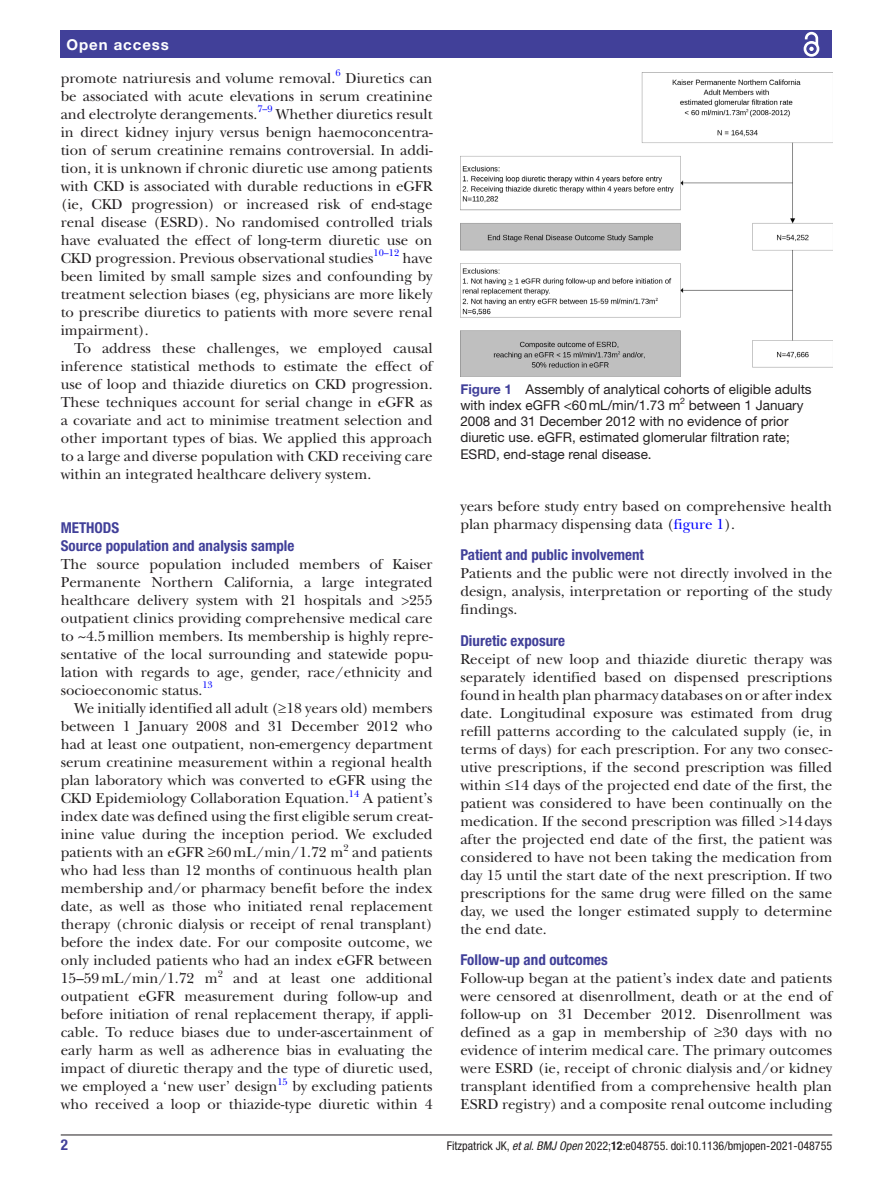
<style>
.page{position:relative;width:893px;height:1191px;background:#fff}
.page>*{position:absolute;margin:0;border:0;box-sizing:border-box;transform-origin:0 0}
.t1{font:15px/18px "New Baskerville";color:#231f20;text-align:justify}
.t2{font:700 condensed 15px/18px "Helvetica Neue LT Std";color:#414099}
.t3{font:700 15px "Helvetica Neue LT Std";letter-spacing:.065em;color:#fff}
.t4{font:13.5px/16.2px "Helvetica Neue LT Std";color:#231f20}
.t5{font:condensed 12px "Helvetica Neue LT Std";color:#231f20}
.t6{font:9.9px "New Baskerville";color:#00f}
.t7{font:9.9px "New Baskerville";color:#231f20}
.s1{font-weight:700;color:#414099}
.s2{color:#00f}
.s3{font-style:italic}
.s4{font-weight:700}
</style>
<div class="page">
<hr style="left:61px;top:1134px;width:771px;height:1px;background:#231f20">
<div style="left:61px;top:31px;width:771px;height:27px;background:#414099"></div>
<svg style="left:803px;top:31px;width:17px;height:26px"></svg>
<img style="left:460px;top:73px;width:372px;height:303px">
<p class="t3" style="left:66px;top:35px;width:104px">Open access</p>
<p class="t1" style="left:61px;top:69px;width:276px">promote natriuresis and volume removal.</p>
<p class="t6" style="left:335px;top:67px;width:7px">6</p>
<p class="t1" style="left:61px;top:69px;width:373px;text-indent:285px">Diuretics can be associated with acute elevations in serum creatinine and electrolyte derangements.</p>
<p class="t6" style="left:257px;top:103px;width:17px">7–9</p>
<p class="t1" style="left:61px;top:105px;width:373px;text-indent:215px">Whether diuretics result in direct kidney injury versus benign haemoconcentra&shy;tion of serum creatinine remains controversial. In addi&shy;tion, it is unknown if chronic diuretic use among patients with CKD is associated with durable reductions in eGFR (ie, CKD progression) or increased risk of end-stage renal disease (ESRD). No randomised controlled trials have evaluated the effect of long-term diuretic use on CKD progression. Previous observational studies</p>
<p class="t6" style="left:374px;top:247px;width:27px">10–12</p>
<p class="t1" style="left:61px;top:249px;width:373px;text-indent:342px">have been limited by small sample sizes and confounding by treatment selection biases (eg, physicians are more likely to prescribe diuretics to patients with more severe renal impairment).</p>
<p class="t1" style="left:61px;top:339px;width:373px;text-indent:13px">To address these challenges, we employed causal inference statistical methods to estimate the effect of use of loop and thiazide diuretics on CKD progression.<br>These techniques account for serial change in eGFR as a covariate and act to minimise treatment selection and other important types of bias. We applied this approach to a large and diverse population with CKD receiving care within an integrated healthcare delivery system.</p>
<p class="t2" style="left:61px;top:518px;width:235px">METHODS<br>Source population and analysis sample</p>
<p class="t1" style="left:61px;top:555px;width:373px">The source population included members of Kaiser Permanente Northern California, a large integrated healthcare delivery system with 21 hospitals and &gt;255 outpatient clinics providing comprehensive medical care to ~4.5million members. Its membership is highly repre&shy;sentative of the local surrounding and statewide popu&shy;lation with regards to age, gender, race/ethnicity and socioeconomic status.</p>
<p class="t6" style="left:202px;top:679px;width:12px">13</p>
<p class="t1" style="left:61px;top:699px;width:373px;text-indent:14px">We initially identified all adult (≥18 years old) members between 1 January 2008 and 31 December 2012 who had at least one outpatient, non-emergency department serum creatinine measurement within a regional health plan laboratory which was converted to eGFR using the CKD Epidemiology Collaboration Equation.</p>
<p class="t6" style="left:349px;top:787px;width:12px">14</p>
<p class="t1" style="left:61px;top:789px;width:373px;text-indent:302px">A patient’s index date was defined using the first eligible serum creat&shy;inine value during the inception period. We excluded patients with an eGFR ≥60mL/min/1.72 m<sup>2</sup> and patients who had less than 12 months of continuous health plan membership and/or pharmacy benefit before the index date, as well as those who initiated renal replacement therapy (chronic dialysis or receipt of renal transplant) before the index date. For our composite outcome, we only included patients who had an index eGFR between 15–59mL/min/1.72 m</p>
<p class="t7" style="left:218px;top:967px;width:7px">2</p>
<p class="t1" style="left:61px;top:969px;width:373px;text-indent:173px">and at least one additional outpatient eGFR measurement during follow-up and before initiation of renal replacement therapy, if appli&shy;cable. To reduce biases due to under-ascertainment of early harm as well as adherence bias in evaluating the impact of diuretic therapy and the type of diuretic used, we employed a ‘new user’ design</p>
<p class="t6" style="left:277px;top:1075px;width:12px">15</p>
<p class="t1" style="left:61px;top:1077px;width:373px;text-align:right">by excluding patients<br>who received a loop or thiazide-type diuretic within 4</p>
<p class="t4" style="left:460px;top:381px;width:353px"><span class="s1">Figure 1</span> Assembly of analytical cohorts of eligible adults with index eGFR &lt;60mL/min/1.73 m<sup>2</sup> between 1 January 2008 and 31 December 2012 with no evidence of prior diuretic use. eGFR, estimated glomerular filtration rate; ESRD, end-stage renal disease.</p>
<p class="t1" style="left:460px;top:497px;width:373px">years before study entry based on comprehensive health plan pharmacy dispensing data (<span class="s2">figure 1</span>).</p>
<p class="t2" style="left:460px;top:545px;width:185px">Patient and public involvement</p>
<p class="t1" style="left:460px;top:564px;width:373px">Patients and the public were not directly involved in the design, analysis, interpretation or reporting of the study findings.</p>
<p class="t2" style="left:460px;top:631px;width:106px">Diuretic exposure</p>
<p class="t1" style="left:460px;top:650px;width:373px">Receipt of new loop and thiazide diuretic therapy was separately identified based on dispensed prescriptions found in health plan pharmacy databases on or after index date. Longitudinal exposure was estimated from drug refill patterns according to the calculated supply (ie, in terms of days) for each prescription. For any two consec&shy;utive prescriptions, if the second prescription was filled within ≤14 days of the projected end date of the first, the patient was considered to have been continually on the medication. If the second prescription was filled &gt;14days after the projected end date of the first, the patient was considered to have not been taking the medication from day 15 until the start date of the next prescription. If two prescriptions for the same drug were filled on the same day, we used the longer estimated supply to determine the end date.</p>
<p class="t2" style="left:460px;top:950px;width:149px">Follow-up and outcomes</p>
<p class="t1" style="left:460px;top:969px;width:373px">Follow-up began at the patient’s index date and patients were censored at disenrollment, death or at the end of follow-up on 31 December 2012. Disenrollment was defined as a gap in membership of ≥30 days with no evidence of interim medical care. The primary outcomes were ESRD (ie, receipt of chronic dialysis and/or kidney transplant identified from a comprehensive health plan ESRD registry) and a composite renal outcome including</p>
<p class="t2" style="left:61px;top:1135px;width:9px">2</p>
<p class="t5" style="left:447px;top:1138px;width:387px">Fitzpatrick JK, <span class="s3">et al</span>. <span class="s3">BMJ Open</span> 2022;<span class="s4">12</span>:e048755. doi:10.1136/bmjopen-2021-048755</p>
</div>
